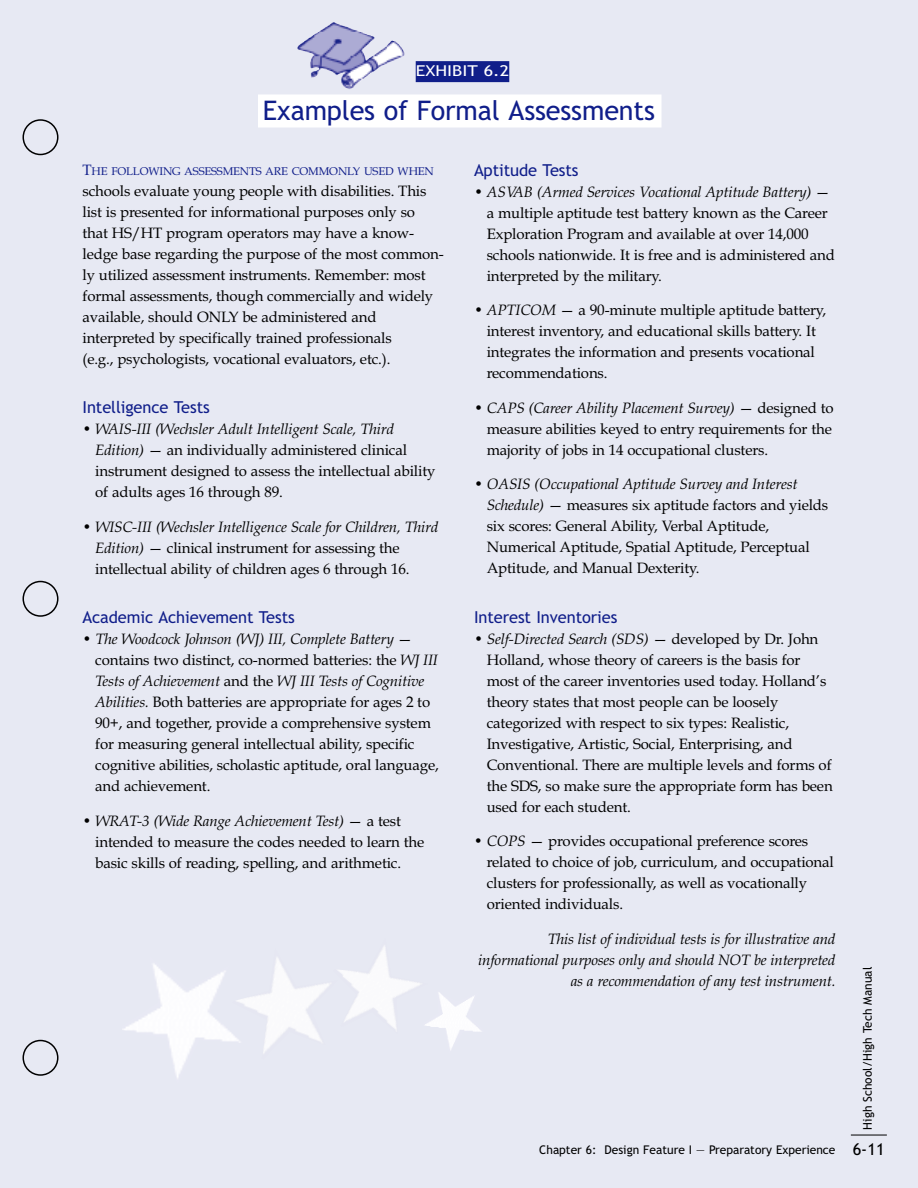
<style>
.page{position:relative;width:918px;height:1188px;background:#e7e9f3}
.page>*{position:absolute;margin:0;border:0;box-sizing:border-box;transform-origin:0 0}
.t1{font:27px "Trebuchet MS";letter-spacing:-.005em;color:#101e8a}
.t2{font:16.5px "Trebuchet MS";letter-spacing:-.005em;color:#101e8a}
.t3{font:15px/21px "Book Antiqua";letter-spacing:-.01em;color:#000}
.t4{font:italic 15px/21px "Book Antiqua";letter-spacing:-.01em;color:#000;text-align:right}
.t5{font:15px "Trebuchet MS";color:#fff;scale:1.2 1}
.t6{font:12px "Trebuchet MS";color:#000}
.t7{font:11.25px "Book Antiqua";letter-spacing:-.015em;color:#101e8a}
.s1{font-size:15px}
.s2{font-style:italic}
.s3{font-size:16.5px}
</style>
<div class="page">
<p class="t5" style="left:416px;top:65px;width:79px">EXHIBIT 6.2</p>
<h1 class="t1" style="left:263px;top:100px;width:394px">Examples of Formal Assessments</h1>
<p class="t7" style="left:82px;top:166px;width:353px"><span class="s1">T</span>HE FOLLOWING ASSESSMENTS ARE COMMONLY USED WHEN</p>
<p class="t3" style="left:82px;top:182px;width:363px">schools evaluate young people with disabilities. This list is presented for informational purposes only so that HS/HT program operators may have a know&shy;ledge base regarding the purpose of the most common&shy;ly utilized assessment instruments. Remember: most formal assessments, though commercially and widely available, should ONLY be administered and interpreted by specifically trained professionals<br>(e.g., psychologists, vocational evaluators, etc.).</p>
<p class="t2" style="left:82px;top:401px;width:129px">Intelligence Tests</p>
<p class="t3" style="left:95px;top:420px;width:342px;text-indent:-13px">• <span class="s2">WAIS-III (Wechsler Adult Intelligent Scale, Third Edition)</span> — an individually administered clinical instrument designed to assess the intellectual ability of adults ages 16 through 89.</p>
<p class="t3" style="left:95px;top:518px;width:345px;text-indent:-13px">• <span class="s2">WISC-III (Wechsler Intelligence Scale for Children, Third<br>Edition)</span> — clinical instrument for assessing the intellectual ability of children ages 6 through 16.</p>
<p class="t2" style="left:82px;top:611px;width:214px">Academic Achievement Tests</p>
<p class="t3" style="left:95px;top:630px;width:345px;text-indent:-13px">• <span class="s2">The Woodcock Johnson (WJ) III, Complete Battery</span> — contains two distinct, co-normed batteries: the <span class="s2">WJ III Tests of Achievement</span> and the <span class="s2">WJ III Tests of Cognitive Abilities.</span> Both batteries are appropriate for ages 2 to 90+, and together, provide a comprehensive system for measuring general intellectual ability, specific cognitive abilities, scholastic aptitude, oral language, and achievement.</p>
<p class="t3" style="left:95px;top:812px;width:331px;text-indent:-13px">• <span class="s2">WRAT-3 (Wide Range Achievement Test)</span> — a test intended to measure the codes needed to learn the basic skills of reading, spelling, and arithmetic.</p>
<p class="t2" style="left:474px;top:164px;width:106px">Aptitude Tests</p>
<p class="t3" style="left:487px;top:183px;width:350px;text-indent:-13px">• <span class="s2">ASVAB (Armed Services Vocational Aptitude Battery)</span> — a multiple aptitude test battery known as the Career Exploration Program and available at over 14,000 schools nationwide. It is free and is administered and interpreted by the military.</p>
<p class="t3" style="left:487px;top:302px;width:341px;text-indent:-13px">• <span class="s2">APTICOM</span> — a 90-minute multiple aptitude battery, interest inventory, and educational skills battery. It integrates the information and presents vocational recommendations.</p>
<p class="t3" style="left:487px;top:399px;width:348px;text-indent:-13px">• <span class="s2">CAPS (Career Ability Placement Survey)</span> — designed to measure abilities keyed to entry requirements for the majority of jobs in 14 occupational clusters.</p>
<p class="t3" style="left:487px;top:476px;width:343px;text-indent:-13px">• <span class="s2">OASIS (Occupational Aptitude Survey and Interest Schedule)</span> — measures six aptitude factors and yields six scores: General Ability, Verbal Aptitude, Numerical Aptitude, Spatial Aptitude, Perceptual Aptitude, and Manual Dexterity.</p>
<p class="t2" style="left:474px;top:611px;width:145px">Interest Inventories</p>
<p class="t3" style="left:487px;top:630px;width:348px;text-indent:-13px">• <span class="s2">Self-Directed Search (SDS)</span> — developed by Dr. John Holland, whose theory of careers is the basis for most of the career inventories used today. Holland’s theory states that most people can be loosely categorized with respect to six types: Realistic, Investigative, Artistic, Social, Enterprising, and Conventional. There are multiple levels and forms of the SDS, so make sure the appropriate form has been used for each student.</p>
<p class="t3" style="left:487px;top:833px;width:349px;text-indent:-13px">• <span class="s2">COPS</span> — provides occupational preference scores related to choice of job, curriculum, and occupational clusters for professionally, as well as vocationally oriented individuals.</p>
<p class="t4" style="left:478px;top:930px;width:359px">This list of individual tests is for illustrative and informational purposes only and should NOT be interpreted as a recommendation of any test instrument.</p>
<p class="t6" style="left:863px;top:1130px;width:164px;rotate:-90deg">High School/High Tech Manual</p>
<p class="t6" style="left:539px;top:1146px;width:347px">Chapter 6: Design Feature I — Preparatory Experience <span class="s3">6-11</span></p>
</div>
